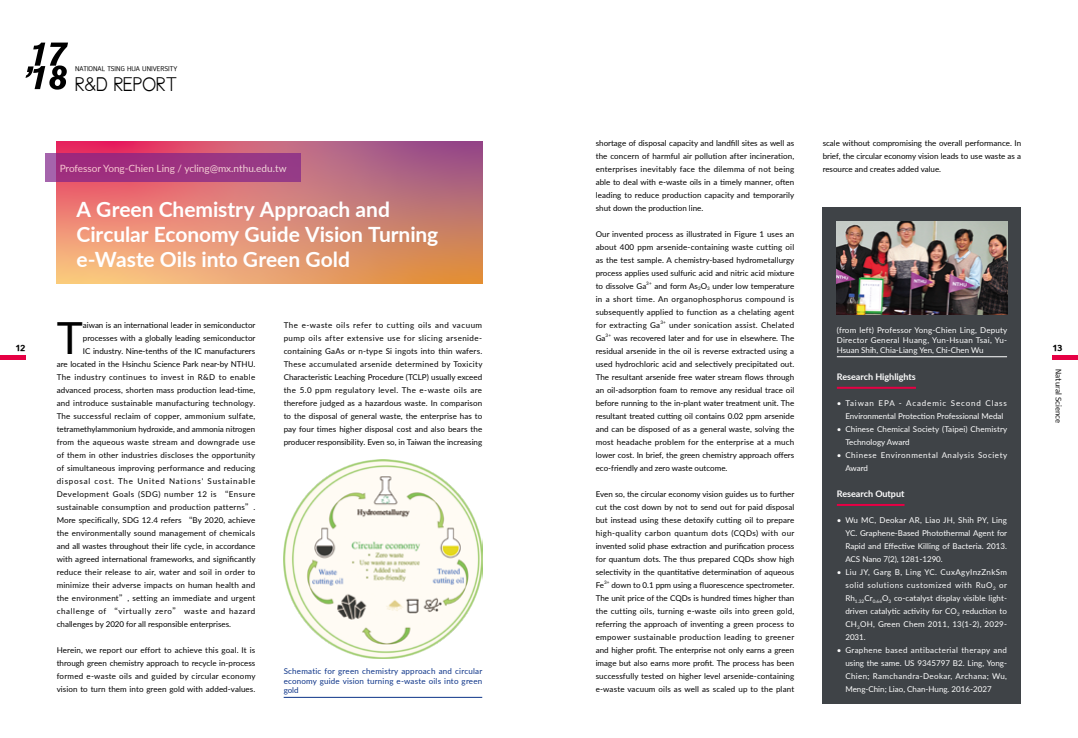
<style>
.page{position:relative;width:1078px;height:738px;background:#fff}
.page>*{position:absolute;margin:0;border:0;box-sizing:border-box;transform-origin:0 0}
.t1{font:44.2px "Lato";color:#000}
.t2{font:700 21px/25.2px "Lato";letter-spacing:-.005em;color:#fff}
.t3{font:20px "New Cicle Semi";color:#000}
.t4{font:10px "Lato";color:#fff}
.t5{font:700 9px "Lato";color:#fff}
.t6{font:700 9px "Anomoly";color:#000}
.t7{font:8px/13px "Lato";letter-spacing:.015em;color:#000;text-align:justify}
.t8{font:8px/13px "Lato";letter-spacing:.005em;color:#fff;text-align:justify}
.t9{font:8px/9.6px "Lato";letter-spacing:.025em;color:#0c3388;text-align:justify}
.t10{font:8px "Lato";letter-spacing:.035em;color:#000}
.t11{font:8px "Lato";letter-spacing:.05em;color:#000}
.t12{font:8px "Lato";letter-spacing:.095em;color:#000}
.t13{font:8px/13px "Lato";letter-spacing:.07em;color:#fff}
.t14{font:8px "Lato";letter-spacing:.075em;color:#000}
.t15{font:8px "Lato";letter-spacing:.06em;color:#000}
.t16{font:8px "Anomoly";color:#000}
.t17{font:7px "Anomoly";color:#000}
.t18{font:4.7px "Lato";color:#000}
.s1{font-family:"DF Hei Std W5"}
</style>
<div class="page">
<svg style="left:26px;top:43px;width:42px;height:47px"></svg>
<div style="left:0;top:354px;width:26px;height:5px;background:#e60044"></div>
<div style="left:1052px;top:354px;width:25px;height:5px;background:#e60044"></div>
<svg style="left:57px;top:142px;width:425px;height:141px;background:#d78374"></svg>
<img style="left:283px;top:459px;width:199px;height:199px">
<hr style="left:283px;top:696px;width:199px;height:1px;background:#0c3388">
<div style="left:45px;top:153px;width:255px;height:28px;background:#9d3381"></div>
<div style="left:822px;top:207px;width:198px;height:496px;background:#3f4347"></div>
<hr style="left:836px;top:386px;width:79px;height:2px;background:#e60044">
<hr style="left:836px;top:503px;width:68px;height:2px;background:#e60044">
<img style="left:836px;top:221px;width:170px;height:93px">
<hr style="left:836px;top:356px;width:170px;height:1px;background:#fff">
<p class="t17" style="left:75px;top:65px;width:104px">NATIONAL TSING HUA UNIVERSITY</p>
<h3 class="t3" style="left:75px;top:73px;width:104px">R&amp;D REPORT</h3>
<p class="t7" style="left:595px;top:136px;width:200px">shortage of disposal capacity and landfill sites as well as the concern of harmful air pollution after incineration, enterprises inevitably face the dilemma of not being able to deal with e-waste oils in a timely manner, often leading to reduce production capacity and temporarily shut down the production line.</p>
<p class="t7" style="left:595px;top:227px;width:200px">Our invented process as illustrated in Figure 1 uses an about 400 ppm arsenide-containing waste cutting oil as the test sample. A chemistry-based hydrometallurgy process applies used sulfuric acid and nitric acid mixture to dissolve Ga</p>
<p class="t7" style="left:822px;top:136px;width:200px">scale without compromising the overall performance. In brief, the circular economy vision leads to use waste as a resource and creates added value.</p>
<p class="t4" style="left:60px;top:161px;width:228px">Professor Yong-Chien Ling / ycling@mx.nthu.edu.tw</p>
<h2 class="t2" style="left:77px;top:195px;width:363px">A Green Chemistry Approach and<br>Circular Economy Guide Vision Turning e-Waste Oils into Green Gold</h2>
<p class="t18" style="left:646px;top:279px;width:7px">3+</p>
<p class="t7" style="left:595px;top:279px;width:200px;text-indent:59px">and form As<sub>2</sub>O<sub>3</sub> under low temperature in a short time. An organophosphorus compound is subsequently applied to function as a chelating agent for extracting Ga</p>
<p class="t18" style="left:660px;top:318px;width:7px">3+</p>
<p class="t7" style="left:669px;top:318px;width:127px">under sonication assist. Chelated</p>
<h1 class="t1" style="left:57px;top:306px;width:28px">T</h1>
<p class="t7" style="left:83px;top:318px;width:174px">aiwan is an international leader in semiconductor</p>
<p class="t7" style="left:283px;top:318px;width:200px">The e-waste oils refer to cutting oils and vacuum pump oils after extensive use for slicing arsenide&shy;containing GaAs or n-type Si ingots into thin wafers.<br>These accumulated arsenide determined by Toxicity Characteristic Leaching Procedure (TCLP) usually exceed the 5.0 ppm regulatory level. The e-waste oils are therefore judged as a hazardous waste. In comparison to the disposal of general waste, the enterprise has to pay four times higher disposal cost and also bears the producer responsibility. Even so, in Taiwan the increasing</p>
<p class="t8" style="left:836px;top:325px;width:172px;line-height:9.6px">(from left) Professor Yong-Chien Ling, Deputy Director General Huang, Yun-Hsuan Tsai, Yu-Hsuan Shih, Chia-Liang Yen, Chi-Chen Wu</p>
<p class="t7" style="left:595px;top:331px;width:11px">Ga</p>
<p class="t18" style="left:605px;top:331px;width:7px">3+</p>
<p class="t7" style="left:83px;top:331px;width:174px">processes with a globally leading semiconductor</p>
<p class="t7" style="left:83px;top:344px;width:174px">IC industry. Nine-tenths of the IC manufacturers</p>
<p class="t7" style="left:57px;top:357px;width:200px">are located in the Hsinchu Science Park near-by NTHU.</p>
<p class="t11" style="left:57px;top:371px;width:200px">The industry continues to invest in R&amp;D to enable</p>
<p class="t7" style="left:57px;top:383px;width:200px">advanced process, shorten mass production lead-time,</p>
<p class="t7" style="left:57px;top:396px;width:200px">and introduce sustainable manufacturing technology.</p>
<p class="t7" style="left:57px;top:409px;width:200px">The successful reclaim of copper, ammonium sulfate,</p>
<p class="t7" style="left:57px;top:422px;width:200px">tetramethylammonium hydroxide, and ammonia nitrogen</p>
<p class="t10" style="left:57px;top:436px;width:200px">from the aqueous waste stream and downgrade use</p>
<p class="t7" style="left:57px;top:448px;width:200px">of them in other industries discloses the opportunity</p>
<p class="t7" style="left:57px;top:461px;width:200px">of simultaneous improving performance and reducing</p>
<p class="t12" style="left:57px;top:475px;width:200px">disposal cost. The United Nations' Sustainable</p>
<p class="t15" style="left:57px;top:488px;width:200px">Development Goals (SDG) number 12 is <span class="s1">“</span>Ensure</p>
<p class="t10" style="left:57px;top:501px;width:200px">sustainable consumption and production patterns<span class="s1">”</span>.</p>
<p class="t7" style="left:57px;top:513px;width:200px">More specifically, SDG 12.4 refers <span class="s1">“</span>By 2020, achieve</p>
<p class="t7" style="left:57px;top:526px;width:200px">the environmentally sound management of chemicals</p>
<p class="t7" style="left:57px;top:539px;width:200px">and all wastes throughout their life cycle, in accordance</p>
<p class="t7" style="left:57px;top:552px;width:200px">with agreed international frameworks, and significantly</p>
<p class="t7" style="left:57px;top:565px;width:200px">reduce their release to air, water and soil in order to</p>
<p class="t7" style="left:57px;top:578px;width:200px">minimize their adverse impacts on human health and</p>
<p class="t7" style="left:57px;top:591px;width:200px">the environment<span class="s1">”</span>, setting an immediate and urgent</p>
<p class="t14" style="left:57px;top:605px;width:200px">challenge of <span class="s1">“</span>virtually zero<span class="s1">”</span> waste and hazard</p>
<p class="t7" style="left:57px;top:617px;width:176px">challenges by 2020 for all responsible enterprises.</p>
<p class="t7" style="left:57px;top:643px;width:200px">Herein, we report our effort to achieve this goal. It is through green chemistry approach to recycle in-process formed e-waste oils and guided by circular economy vision to turn them into green gold with added-values.</p>
<p class="t7" style="left:595px;top:331px;width:200px;text-indent:18px">was recovered later and for use in elsewhere. The residual arsenide in the oil is reverse extracted using a used hydrochloric acid and selectively precipitated out.<br>The resultant arsenide free water stream flows through an oil-adsorption foam to remove any residual trace oil before running to the in-plant water treatment unit. The resultant treated cutting oil contains 0.02 ppm arsenide and can be disposed of as a general waste, solving the most headache problem for the enterprise at a much lower cost. In brief, the green chemistry approach offers eco-friendly and zero waste outcome.</p>
<p class="t7" style="left:595px;top:487px;width:200px">Even so, the circular economy vision guides us to further cut the cost down by not to send out for paid disposal but instead using these detoxify cutting oil to prepare high-quality carbon quantum dots (CQDs) with our invented solid phase extraction and purification process for quantum dots. The thus prepared CQDs show high selectivity in the quantitative determination of aqueous Fe</p>
<p class="t6" style="left:16px;top:342px;width:12px">12</p>
<p class="t6" style="left:1052px;top:342px;width:12px">13</p>
<p class="t16" style="left:1062px;top:369px;width:55px;rotate:90deg">Natural Science</p>
<p class="t5" style="left:836px;top:369px;width:81px">Research Highlights</p>
<p class="t8" style="left:845px;top:396px;width:163px;text-indent:-9px">• Taiwan EPA - Academic Second Class<br>Environmental Protection Professional Medal</p>
<p class="t8" style="left:845px;top:422px;width:163px;text-indent:-9px">• Chinese Chemical Society (Taipei) Chemistry<br>Technology Award</p>
<p class="t13" style="left:845px;top:448px;width:163px;text-indent:-9px">• Chinese Environmental Analysis Society<br>Award</p>
<p class="t5" style="left:836px;top:486px;width:69px">Research Output</p>
<p class="t8" style="left:845px;top:513px;width:163px;text-indent:-9px">• Wu MC, Deokar AR, Liao JH, Shih PY, Ling YC. Graphene-Based Photothermal Agent for Rapid and Effective Killing of Bacteria. 2013.<br>ACS Nano 7(2), 1281-1290.</p>
<p class="t8" style="left:845px;top:565px;width:163px;text-indent:-9px">• Liu JY, Garg B, Ling YC. CuxAgyInzZnkSm solid solutions customized with RuO<sub>2</sub> or Rh<sub>1.32</sub>Cr<sub>0.66</sub>O<sub>3</sub> co-catalyst display visible light&shy;driven catalytic activity for CO<sub>2</sub> reduction to CH<sub>3</sub>OH, Green Chem 2011, 13(1-2), 2029- 2031.</p>
<p class="t8" style="left:845px;top:643px;width:163px;text-indent:-9px">• Graphene based antibacterial therapy and using the same. US 9345797 B2. Ling, Yong-Chien; Ramchandra-Deokar, Archana; Wu, Meng-Chin; Liao, Chan-Hung. 2016-2027</p>
<p class="t18" style="left:604px;top:578px;width:7px">3+</p>
<p class="t7" style="left:595px;top:578px;width:200px;text-indent:16px">down to 0.1 ppm using a fluorescence spectrometer.<br>The unit price of the CQDs is hundred times higher than the cutting oils, turning e-waste oils into green gold, referring the approach of inventing a green process to empower sustainable production leading to greener and higher profit. The enterprise not only earns a green image but also earns more profit. The process has been successfully tested on higher level arsenide-containing e-waste vacuum oils as well as scaled up to the plant</p>
<p class="t9" style="left:283px;top:665px;width:200px">Schematic for green chemistry approach and circular economy guide vision turning e-waste oils into green gold</p>
</div>
